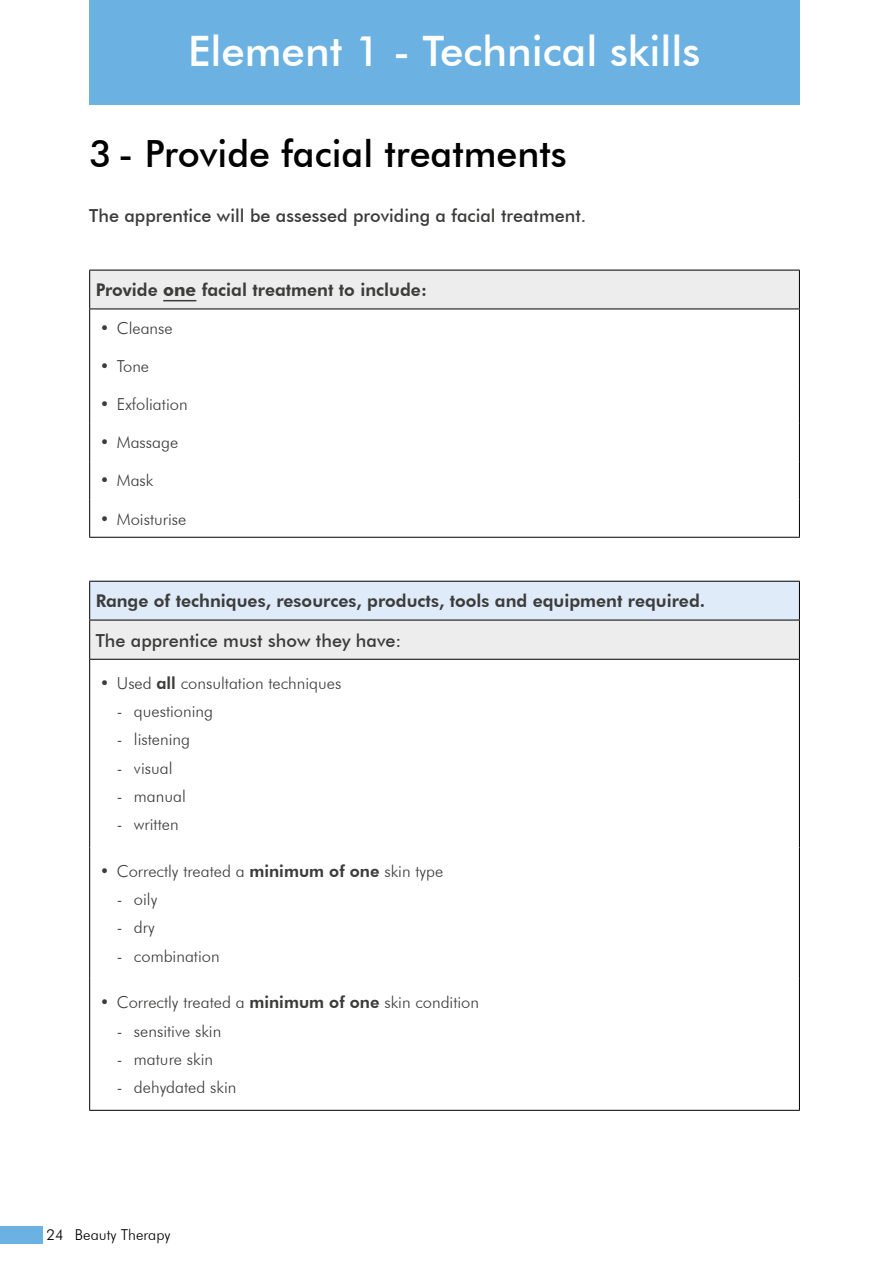
<style>
.page{position:relative;width:893px;height:1263px;background:#fff}
.page>*{position:absolute;margin:0;border:0;box-sizing:border-box;transform-origin:0 0}
.t1{font:500 42px "Futura BT";color:#fff}
.t2{font:500 37.5px "Futura BT";color:#000}
.t3{font:500 18px "Futura BT";color:#3c3c3b}
.t4{font:800 17.55px "Futura BT";color:#3c3c3b}
.t5{font:300 16.5px "Futura BT";color:#3c3c3b}
.t6{font:300 15px "Futura BT";color:#000}
.s1{font-weight:700}
.s2{font-weight:800}
</style>
<div class="page">
<div style="left:0;top:1227px;width:43px;height:17px;background:#6bb1e2"></div>
<div style="left:89px;top:0;width:710px;height:104px;background:#6bb1e2"></div>
<div style="left:90px;top:270px;width:709px;height:39px;background:#ededed"></div>
<svg style="left:90px;top:310px;width:709px;height:227px"></svg>
<hr style="left:89px;top:309px;width:1px;height:38px;background:#000">
<hr style="left:799px;top:309px;width:1px;height:38px;background:#000">
<hr style="left:89px;top:347px;width:1px;height:38px;background:#000">
<hr style="left:799px;top:347px;width:1px;height:38px;background:#000">
<hr style="left:89px;top:385px;width:1px;height:38px;background:#000">
<hr style="left:799px;top:385px;width:1px;height:38px;background:#000">
<hr style="left:89px;top:423px;width:1px;height:38px;background:#000">
<hr style="left:799px;top:423px;width:1px;height:38px;background:#000">
<hr style="left:89px;top:461px;width:1px;height:38px;background:#000">
<hr style="left:799px;top:461px;width:1px;height:38px;background:#000">
<hr style="left:89px;top:499px;width:1px;height:38px;background:#000">
<hr style="left:799px;top:499px;width:1px;height:38px;background:#000">
<hr style="left:89px;top:270px;width:711px;height:1px;background:#000">
<hr style="left:89px;top:270px;width:1px;height:39px;background:#000">
<hr style="left:799px;top:270px;width:1px;height:39px;background:#000">
<hr style="left:89px;top:537px;width:711px;height:1px;background:#000">
<hr style="left:89px;top:309px;width:711px;height:1px;background:#000">
<hr style="left:163px;top:300px;width:33px;height:1px;background:#3c3c3b">
<div style="left:90px;top:581px;width:709px;height:39px;background:#dfebf9"></div>
<div style="left:90px;top:620px;width:709px;height:39px;background:#ededed"></div>
<svg style="left:90px;top:660px;width:709px;height:450px"></svg>
<hr style="left:89px;top:1110px;width:711px;height:1px;background:#000">
<hr style="left:89px;top:659px;width:711px;height:1px;background:#000">
<hr style="left:89px;top:660px;width:1px;height:187px;background:#000">
<hr style="left:799px;top:660px;width:1px;height:187px;background:#000">
<hr style="left:89px;top:847px;width:1px;height:132px;background:#000">
<hr style="left:799px;top:847px;width:1px;height:132px;background:#000">
<hr style="left:89px;top:979px;width:1px;height:131px;background:#000">
<hr style="left:799px;top:979px;width:1px;height:131px;background:#000">
<hr style="left:89px;top:581px;width:711px;height:1px;background:#000">
<hr style="left:89px;top:582px;width:1px;height:38px;background:#000">
<hr style="left:799px;top:582px;width:1px;height:38px;background:#000">
<hr style="left:89px;top:620px;width:711px;height:1px;background:#000">
<hr style="left:89px;top:620px;width:1px;height:39px;background:#000">
<hr style="left:799px;top:620px;width:1px;height:39px;background:#000">
<h1 class="t1" style="left:188px;top:25px;width:514px">Element 1 - Technical skills</h1>
<h2 class="t2" style="left:89px;top:131px;width:479px">3 - Provide facial treatments</h2>
<p class="t3" style="left:89px;top:205px;width:498px">The apprentice will be assessed providing a facial treatment.</p>
<p class="t4" style="left:96px;top:279px;width:333px">Provide <span class="s1">one</span> facial treatment to include:</p>
<p class="t5" style="left:100px;top:318px;width:74px">• Cleanse</p>
<p class="t5" style="left:100px;top:356px;width:51px">• Tone</p>
<p class="t5" style="left:100px;top:394px;width:89px">• Exfoliation</p>
<p class="t5" style="left:100px;top:432px;width:80px">• Massage</p>
<p class="t5" style="left:100px;top:471px;width:55px">• Mask</p>
<p class="t5" style="left:100px;top:509px;width:88px">• Moisturise</p>
<p class="t4" style="left:96px;top:590px;width:611px">Range of techniques, resources, products, tools and equipment required.</p>
<p class="t3" style="left:96px;top:629px;width:307px">The apprentice must show they have:</p>
<p class="t5" style="left:100px;top:673px;width:243px">• Used <span class="s2">all</span> consultation techniques</p>
<p class="t5" style="left:117px;top:701px;width:98px">- questioning</p>
<p class="t5" style="left:117px;top:729px;width:75px">- listening</p>
<p class="t5" style="left:117px;top:758px;width:57px">- visual</p>
<p class="t5" style="left:117px;top:786px;width:70px">- manual</p>
<p class="t5" style="left:117px;top:814px;width:63px">- written</p>
<p class="t5" style="left:100px;top:861px;width:345px">• Correctly treated a <span class="s2">minimum of one</span> skin type</p>
<p class="t5" style="left:117px;top:889px;width:42px">- oily</p>
<p class="t5" style="left:117px;top:917px;width:39px">- dry</p>
<p class="t5" style="left:117px;top:946px;width:104px">- combination</p>
<p class="t5" style="left:100px;top:992px;width:381px">• Correctly treated a <span class="s2">minimum of one</span> skin condition</p>
<p class="t5" style="left:117px;top:1021px;width:106px">- sensitive skin</p>
<p class="t5" style="left:117px;top:1049px;width:98px">- mature skin</p>
<p class="t5" style="left:117px;top:1077px;width:121px">- dehydated skin</p>
<p class="t6" style="left:46px;top:1225px;width:126px">24 Beauty Therapy</p>
</div>
